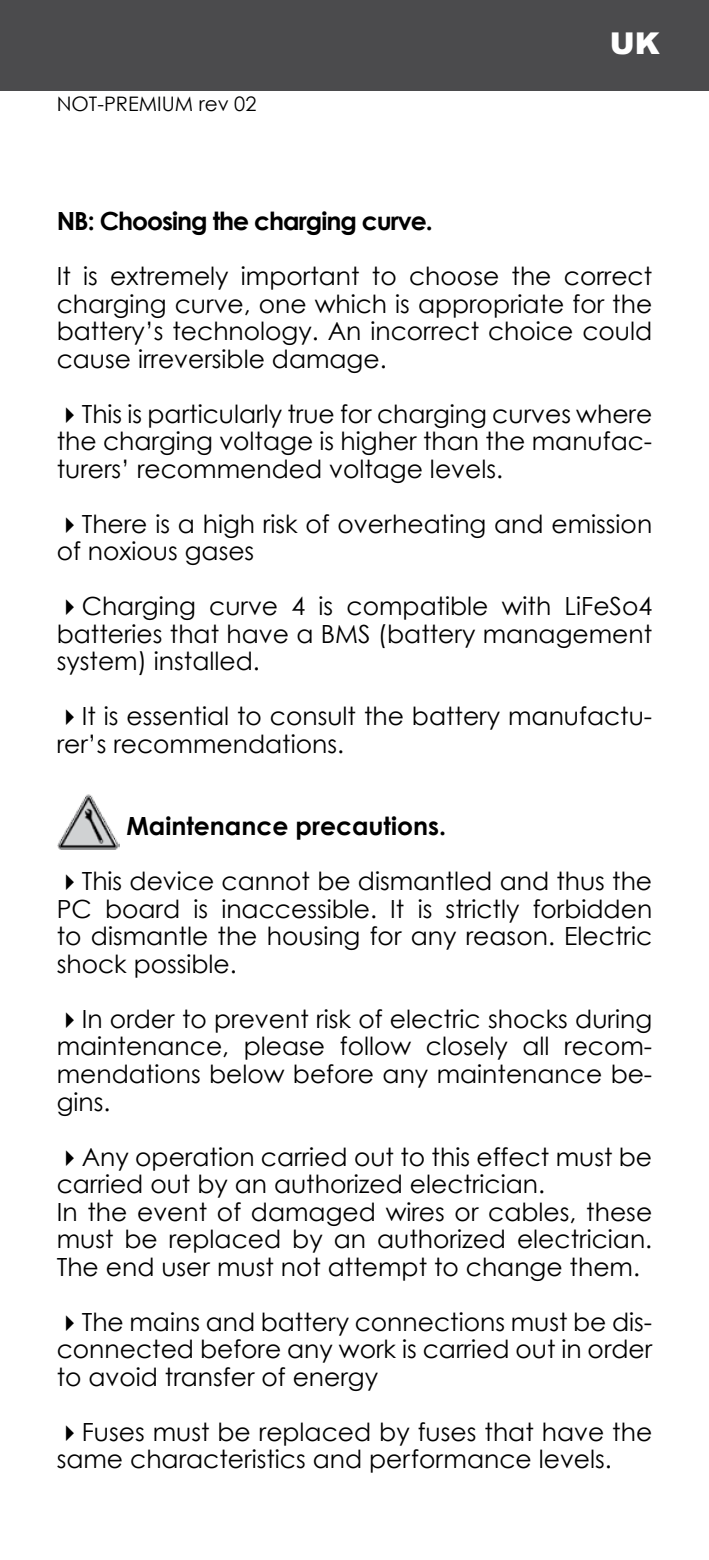
<style>
.page{position:relative;width:709px;height:1560px;background:#fff}
.page>*{position:absolute;margin:0;border:0;box-sizing:border-box;transform-origin:0 0}
.t1{font:900 30px "Arial";color:#fff}
.t2{font:25px/27.5px "Century Gothic";color:#000;text-align:justify}
.t3{font:700 25px "Century Gothic";letter-spacing:-.04em;color:#000}
.t4{font:700 25px "Century Gothic";color:#000}
.t5{font:20px "Century Gothic";color:#000}
</style>
<div class="page">
<div style="left:0;top:0;width:709px;height:90px;background:#4b4b4d"></div>
<img style="left:57px;top:794px;width:62px;height:56px">
<p class="t5" style="left:57px;top:91px;width:201px">NOT-PREMIUM rev 02</p>
<p class="t1" style="left:610px;top:27px;width:51px">UK</p>
<p class="t3" style="left:57px;top:205px;width:378px">NB: Choosing the charging curve.</p>
<p class="t2" style="left:57px;top:262px;width:597px">It is extremely important to choose the correct charging curve, one which is appropriate for the battery’s technology. An incorrect choice could cause irreversible damage.</p>
<p class="t2" style="left:57px;top:399px;width:597px">✔This is particularly true for charging curves where the charging voltage is higher than the manufac&shy;turers’ recommended voltage levels.</p>
<p class="t2" style="left:57px;top:509px;width:597px">✔There is a high risk of overheating and emission of noxious gases</p>
<p class="t2" style="left:57px;top:592px;width:597px">✔Charging curve 4 is compatible with LiFeSo4 batteries that have a BMS (battery management system) installed.</p>
<p class="t2" style="left:57px;top:702px;width:597px">✔It is essential to consult the battery manufactu&shy;rer’s recommendations.</p>
<p class="t4" style="left:126px;top:810px;width:321px">Maintenance precautions.</p>
<p class="t2" style="left:57px;top:867px;width:597px">✔This device cannot be dismantled and thus the PC board is inaccessible. It is strictly forbidden to dismantle the housing for any reason. Electric shock possible.</p>
<p class="t2" style="left:57px;top:1004px;width:597px">✔In order to prevent risk of electric shocks during maintenance, please follow closely all recom&shy;mendations below before any maintenance be&shy;gins.</p>
<p class="t2" style="left:57px;top:1142px;width:597px;text-align:left">✔Any operation carried out to this effect must be carried out by an authorized electrician.<br>In the event of damaged wires or cables, these must be replaced by an authorized electrician.<br>The end user must not attempt to change them.</p>
<p class="t2" style="left:57px;top:1307px;width:597px">✔The mains and battery connections must be dis&shy;connected before any work is carried out in order to avoid transfer of energy</p>
<p class="t2" style="left:57px;top:1417px;width:597px">✔Fuses must be replaced by fuses that have the same characteristics and performance levels.</p>
</div>
